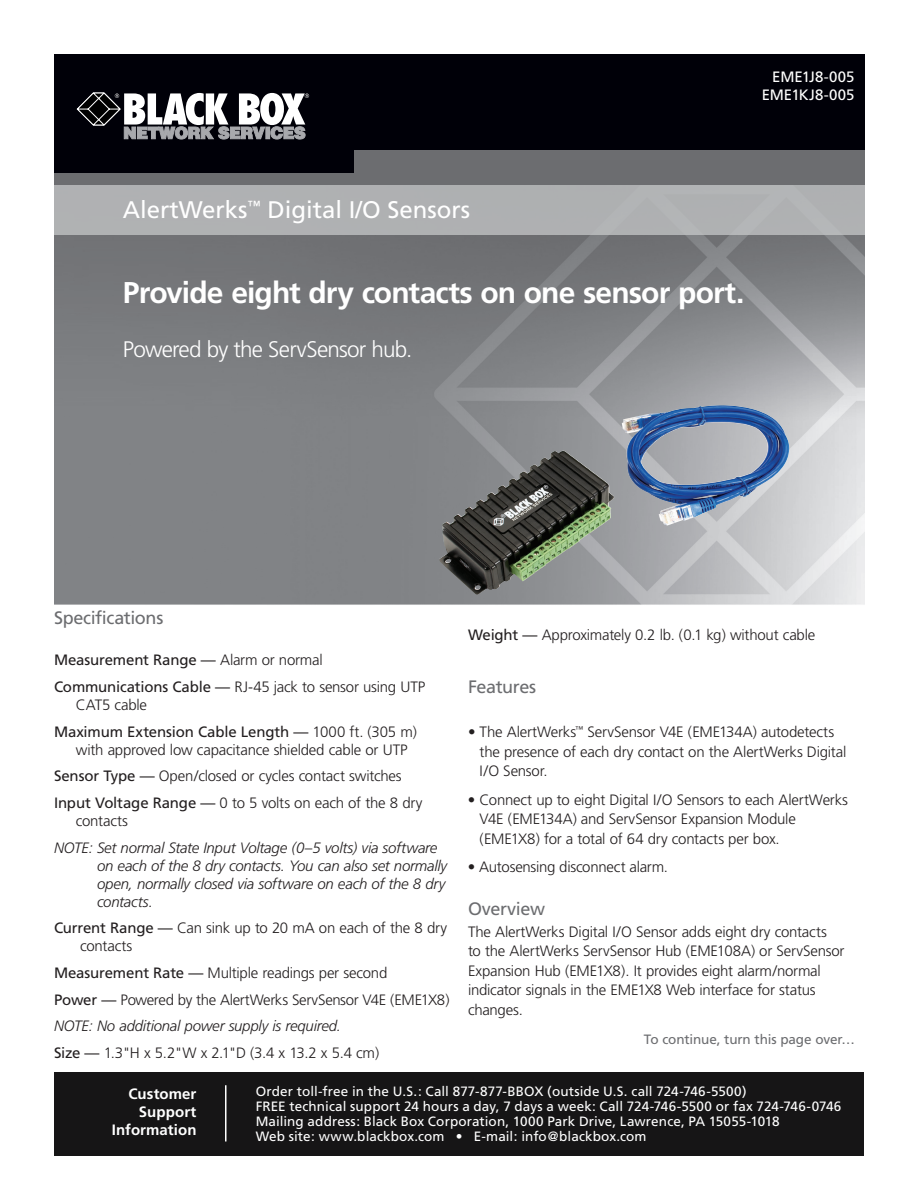
<style>
.page{position:relative;width:918px;height:1188px;background:#fff}
.page>*{position:absolute;margin:0;border:0;box-sizing:border-box;transform-origin:0 0}
.t1{font:700 30px "Frutiger";letter-spacing:-.03em;color:#fff}
.t2{font:24px "Frutiger";color:#fff}
.t3{font:300 22.5px "Frutiger";letter-spacing:-.035em;color:#fff}
.t4{font:18px "Frutiger";letter-spacing:-.02em;color:#6c6d70}
.t5{font:300 15px/19.5px "Frutiger";letter-spacing:-.015em;color:#231f20}
.t6{font:italic 300 15px/18px "Frutiger";letter-spacing:-.015em;color:#231f20}
.t7{font:15px/26.7px "Frutiger";letter-spacing:-.01em;color:#231f20}
.t8{font:15px/16.5px "Frutiger";letter-spacing:-.01em;color:#fff;text-align:right}
.t9{font:700 15px/18px "Frutiger";letter-spacing:.005em;color:#fff;text-align:right}
.t10{font:13.5px/15px "Frutiger";letter-spacing:.005em;color:#fff}
.t11{font:13.5px "Frutiger";letter-spacing:-.01em;color:#6c6d70}
.s1{font-weight:400}
.s2{font-weight:300}
.s3{font-style:italic}
</style>
<div class="page">
<div style="left:54px;top:1073px;width:810px;height:83px;background:#161516"></div>
<hr style="left:225px;top:1085px;width:1px;height:57px;background:#fff">
<img style="left:54px;top:235px;width:811px;height:370px">
<div style="left:54px;top:184px;width:811px;height:51px;background:#afb1b2"></div>
<div style="left:54px;top:54px;width:811px;height:130px;background:#000008"></div>
<div style="left:54px;top:173px;width:811px;height:11px;background:#6c6d70"></div>
<div style="left:354px;top:150px;width:511px;height:30px;background:#6c6d70"></div>
<svg style="left:76px;top:92px;width:233px;height:47px"></svg>
<img style="left:622px;top:405px;width:168px;height:121px">
<h2 class="t2" style="left:123px;top:196px;width:349px">AlertWerks<sup>™</sup> Digital I/O Sensors</h2>
<p class="t8" style="left:745px;top:69px;width:112px">February 2010<br>MT1000A- 5-R4</p>
<p class="t8" style="left:762px;top:68px;width:94px;line-height:18px">EME1J8-005<br>EME1KJ8-005</p>
<h1 class="t1" style="left:123px;top:275px;width:623px">Provide eight dry contacts on one sensor port.</h1>
<h3 class="t3" style="left:123px;top:337px;width:291px">Powered by the ServSensor hub.</h3>
<p class="t4" style="left:54px;top:607px;width:111px">Specifications</p>
<p class="t5" style="left:54px;top:647px;width:373px;line-height:26.7px"><span class="s1">Measurement Range —</span> Alarm or normal<br><span class="s1">Communications Cable —</span> RJ-45 jack to sensor using UTP</p>
<p class="t7" style="left:54px;top:692px;width:365px;text-indent:22px"><span class="s2">CAT5 cable<br></span>Maximum Extension Cable Length — <span class="s2">1000 ft. (305 m)</span></p>
<p class="t5" style="left:54px;top:736px;width:370px;line-height:26.7px;text-indent:22px">with approved low capacitance shielded cable or UTP<br><span class="s1">Sensor Type —</span> Open/closed or cycles contact switches<br><span class="s1">Input Voltage Range —</span> 0 to 5 volts on each of the 8 dry</p>
<p class="t5" style="left:76px;top:811px;width:54px">contacts</p>
<p class="t6" style="left:97px;top:839px;width:352px;text-indent:-43px">NOTE: Set normal State Input Voltage (0–5 volts) via software on each of the 8 dry contacts. You can also set normally open, normally closed via software on each of the 8 dry contacts.</p>
<p class="t5" style="left:80px;top:919px;width:368px;line-height:18px;text-indent:-26px"><span class="s1">Current Range —</span> Can sink up to 20 mA on each of the 8 dry contacts</p>
<p class="t5" style="left:54px;top:960px;width:397px;line-height:26.7px"><span class="s1">Measurement Rate —</span> Multiple readings per second<br><span class="s1">Power —</span> Powered by the AlertWerks ServSensor V4E (EME1X8)<br><span class="s3">NOTE: No additional power supply is required.<br></span><span class="s1">Size —</span> 1.3"H x 5.2"W x 2.1"D (3.4 x 13.2 x 5.4 cm)</p>
<p class="t5" style="left:468px;top:625px;width:349px"><span class="s1">Weight —</span> Approximately 0.2 lb. (0.1 kg) without cable</p>
<p class="t4" style="left:468px;top:676px;width:70px">Features</p>
<p class="t5" style="left:480px;top:723px;width:368px;text-indent:-12px">• The AlertWerks<sup>™</sup> ServSensor V4E (EME134A) autodetects the presence of each dry contact on the AlertWerks Digital<br>I/O Sensor.</p>
<p class="t5" style="left:480px;top:790px;width:370px;text-indent:-12px">• Connect up to eight Digital I/O Sensors to each AlertWerks<br>V4E (EME134A) and ServSensor Expansion Module (EME1X8) for a total of 64 dry contacts per box.</p>
<p class="t5" style="left:468px;top:857px;width:202px">• Autosensing disconnect alarm.</p>
<p class="t4" style="left:468px;top:898px;width:79px">Overview</p>
<p class="t5" style="left:468px;top:922px;width:378px">The AlertWerks Digital I/O Sensor adds eight dry contacts<br>to the AlertWerks ServSensor Hub (EME108A) or ServSensor Expansion Hub (EME1X8). It provides eight alarm/normal indicator signals in the EME1X8 Web interface for status changes.</p>
<p class="t11" style="left:644px;top:1032px;width:213px">To continue, turn this page over…</p>
<p class="t9" style="left:112px;top:1085px;width:86px">Customer<br>Support<br>Information</p>
<p class="t10" style="left:256px;top:1084px;width:587px">Order toll-free in the U.S.: Call 877-877-BBOX (outside U.S. call 724-746-5500)<br>FREE technical support 24 hours a day, 7 days a week: Call 724-746-5500 or fax 724-746-0746<br>Mailing address: Black Box Corporation, 1000 Park Drive, Lawrence, PA 15055-1018<br>Web site: www.blackbox.com • E-mail: info@blackbox.com</p>
</div>
